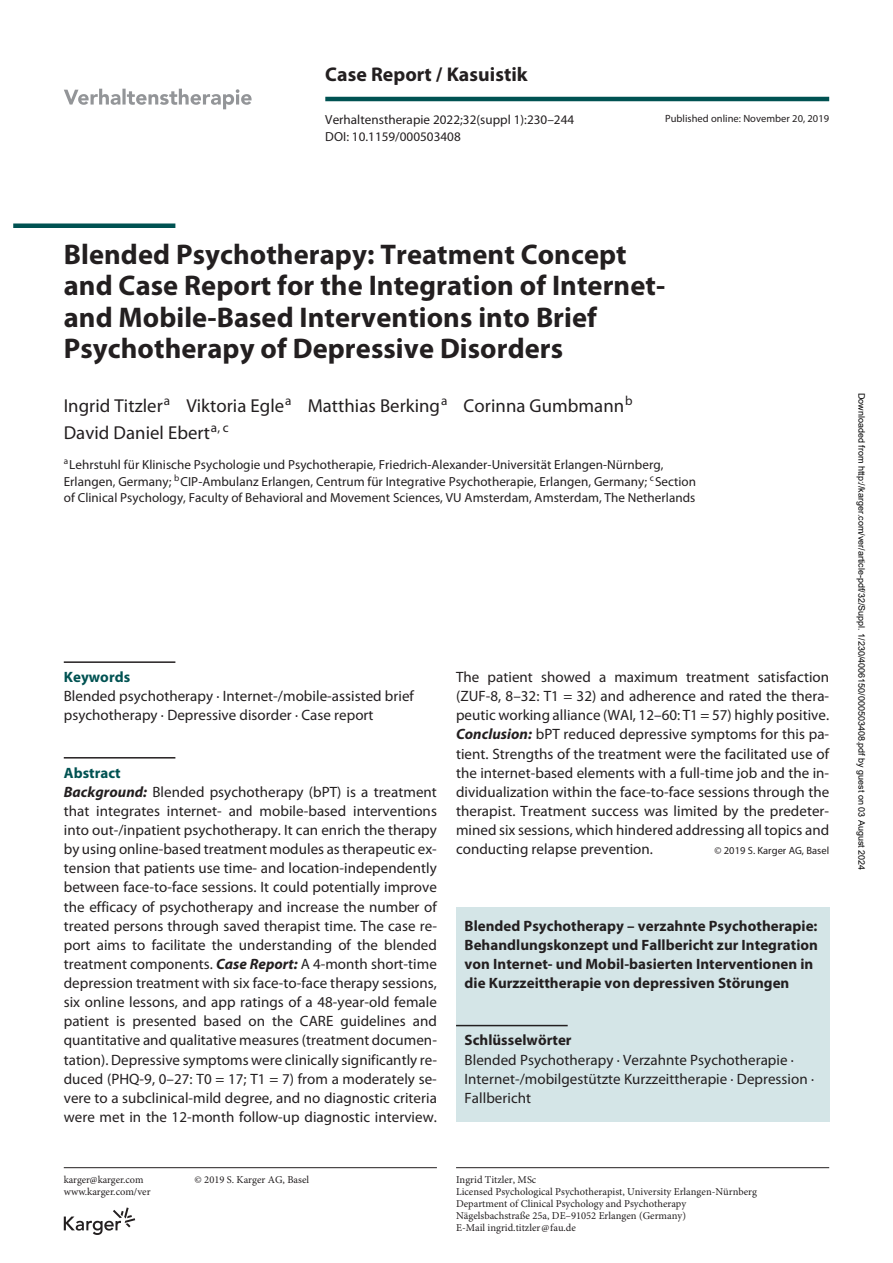
<style>
.page{position:relative;width:893px;height:1263px;background:#fff}
.page>*{position:absolute;margin:0;border:0;box-sizing:border-box;transform-origin:0 0}
.t1{font:700 28.5px/31.5px "Myriad Pro";letter-spacing:.005em;color:#231f20}
.t2{font:700 19.8px "Myriad Pro";letter-spacing:.005em;color:#231f20}
.t3{font:18.75px/27px "Myriad Pro";letter-spacing:.005em;color:#231f20}
.t4{font:15px/19px "Myriad Pro";letter-spacing:.005em;color:#231f20}
.t5{font:700 15px/19.2px "Myriad Pro";letter-spacing:.005em;color:#231f20}
.t6{font:700 15px "Myriad Pro";letter-spacing:.005em;color:#005252}
.t7{font:13.2px/17px "Myriad Pro";letter-spacing:.005em;color:#231f20}
.t8{font:10.5px/12px "Minion Pro";color:#231f20}
.t9{font:10.5px "Myriad Pro";letter-spacing:.005em;color:#231f20}
.t10{font:9px "Arial";color:#000}
.s1{font-weight:700;color:#005252}
.s2{font-weight:700;font-style:italic}
</style>
<div class="page">
<hr style="left:64px;top:1167px;width:373px;height:1px;background:#231f20">
<hr style="left:325px;top:97px;width:504px;height:4px;background:#005252">
<hr style="left:456px;top:1167px;width:373px;height:1px;background:#231f20">
<svg style="left:64px;top:1207px;width:71px;height:28px"></svg>
<div style="left:456px;top:908px;width:373px;height:214px;background:#d4e5e7"></div>
<div style="left:13px;top:223px;width:162px;height:5px;background:#005252"></div>
<svg style="left:64px;top:89px;width:188px;height:20px"></svg>
<hr style="left:64px;top:661px;width:111px;height:2px;background:#231f20">
<hr style="left:64px;top:757px;width:111px;height:1px;background:#231f20">
<hr style="left:456px;top:1025px;width:112px;height:1px;background:#231f20">
<h2 class="t2" style="left:325px;top:63px;width:204px">Case Report / Kasuistik</h2>
<p class="t7" style="left:325px;top:111px;width:250px">Verhaltenstherapie 2022;32(suppl 1):230–244</p>
<p class="t7" style="left:325px;top:128px;width:137px">DOI: 10.1159/000503408</p>
<p class="t9" style="left:665px;top:113px;width:166px">Published online: November 20, 2019</p>
<h1 class="t1" style="left:64px;top:239px;width:603px">Blended Psychotherapy: Treatment Concept and Case Report for the Integration of Internet&shy;and Mobile-Based Interventions into Brief Psychotherapy of Depressive Disorders</h1>
<p class="t3" style="left:64px;top:393px;width:570px">Ingrid Titzler<sup>a</sup> Viktoria Egle<sup>a</sup> Matthias Berking<sup>a</sup> Corinna Gumbmann<sup>b<br></sup>David Daniel Ebert<sup>a,</sup> <sup>c</sup></p>
<p class="t7" style="left:64px;top:456px;width:634px"><sup>a</sup>Lehrstuhl für Klinische Psychologie und Psychotherapie, Friedrich-Alexander-Universität Erlangen-Nürnberg,<br>Erlangen, Germany; <sup>b</sup>CIP-Ambulanz Erlangen, Centrum für Integrative Psychotherapie, Erlangen, Germany; <sup>c</sup>Section of Clinical Psychology, Faculty of Behavioral and Movement Sciences, VU Amsterdam, Amsterdam, The Netherlands</p>
<p class="t6" style="left:64px;top:669px;width:68px">Keywords</p>
<p class="t4" style="left:64px;top:687px;width:352px">Blended psychotherapy · Internet-/mobile-assisted brief psychotherapy · Depressive disorder · Case report</p>
<p class="t4" style="left:64px;top:763px;width:375px"><span class="s1">Abstract<br></span><span class="s2">Background:</span> Blended psychotherapy (bPT) is a treatment that integrates internet- and mobile-based interventions into out-/inpatient psychotherapy. It can enrich the therapy by using online-based treatment modules as therapeutic ex&shy;tension that patients use time- and location-independently between face-to-face sessions. It could potentially improve the efficacy of psychotherapy and increase the number of treated persons through saved therapist time. The case re&shy;port aims to facilitate the understanding of the blended treatment components. <span class="s2">Case Report:</span> A 4-month short-time depression treatment with six face-to-face therapy sessions, six online lessons, and app ratings of a 48-year-old female patient is presented based on the CARE guidelines and quantitative and qualitative measures (treatment documen&shy;tation). Depressive symptoms were clinically significantly re&shy;duced (PHQ-9, 0–27: T0 = 17; T1 = 7) from a moderately se&shy;vere to a subclinical-mild degree, and no diagnostic criteria were met in the 12-month follow-up diagnostic interview.</p>
<p class="t4" style="left:456px;top:668px;width:375px;text-align:justify">The patient showed a maximum treatment satisfaction (ZUF-8, 8–32: T1 = 32) and adherence and rated the thera&shy;peutic working alliance (WAI, 12–60: T1 = 57) highly positive.<br><span class="s2">Conclusion:</span> bPT reduced depressive symptoms for this pa&shy;tient. Strengths of the treatment were the facilitated use of the internet-based elements with a full-time job and the in&shy;dividualization within the face-to-face sessions through the therapist. Treatment success was limited by the predeter&shy;mined six sessions, which hindered addressing all topics and conducting relapse prevention.</p>
<p class="t9" style="left:714px;top:845px;width:116px">© 2019 S. Karger AG, Basel</p>
<p class="t5" style="left:465px;top:916px;width:355px">Blended Psychotherapy – verzahnte Psychotherapie:<br>Behandlungskonzept und Fallbericht zur Integration von Internet- und Mobil-basierten Interventionen in die Kurzzeittherapie von depressiven Störungen</p>
<p class="t5" style="left:465px;top:1031px;width:109px">Schlüsselwörter</p>
<p class="t4" style="left:465px;top:1050px;width:351px">Blended Psychotherapy · Verzahnte Psychotherapie ·<br>Internet-/mobilgestützte Kurzzeittherapie · Depression ·<br>Fallbericht</p>
<p class="t8" style="left:64px;top:1173px;width:81px">karger@karger.com</p>
<p class="t8" style="left:195px;top:1174px;width:116px">© 2019 S. Karger AG, Basel</p>
<p class="t8" style="left:64px;top:1186px;width:88px">www.karger.com/ver</p>
<p class="t8" style="left:456px;top:1174px;width:303px">Ingrid Titzler, MSc<br>Licensed Psychological Psychotherapist, University Erlangen-Nürnberg Department of Clinical Psychology and Psychotherapy Nägelsbachstraße 25a, DE–91052 Erlangen (Germany)<br>E-Mail ingrid.titzler@fau.de</p>
<p class="t10" style="left:865px;top:393px;width:479px;rotate:90deg">Downloaded from http://karger.com/ver/article-pdf/32/Suppl. 1/230/4006150/000503408.pdf by guest on 03 August 2024</p>
</div>
